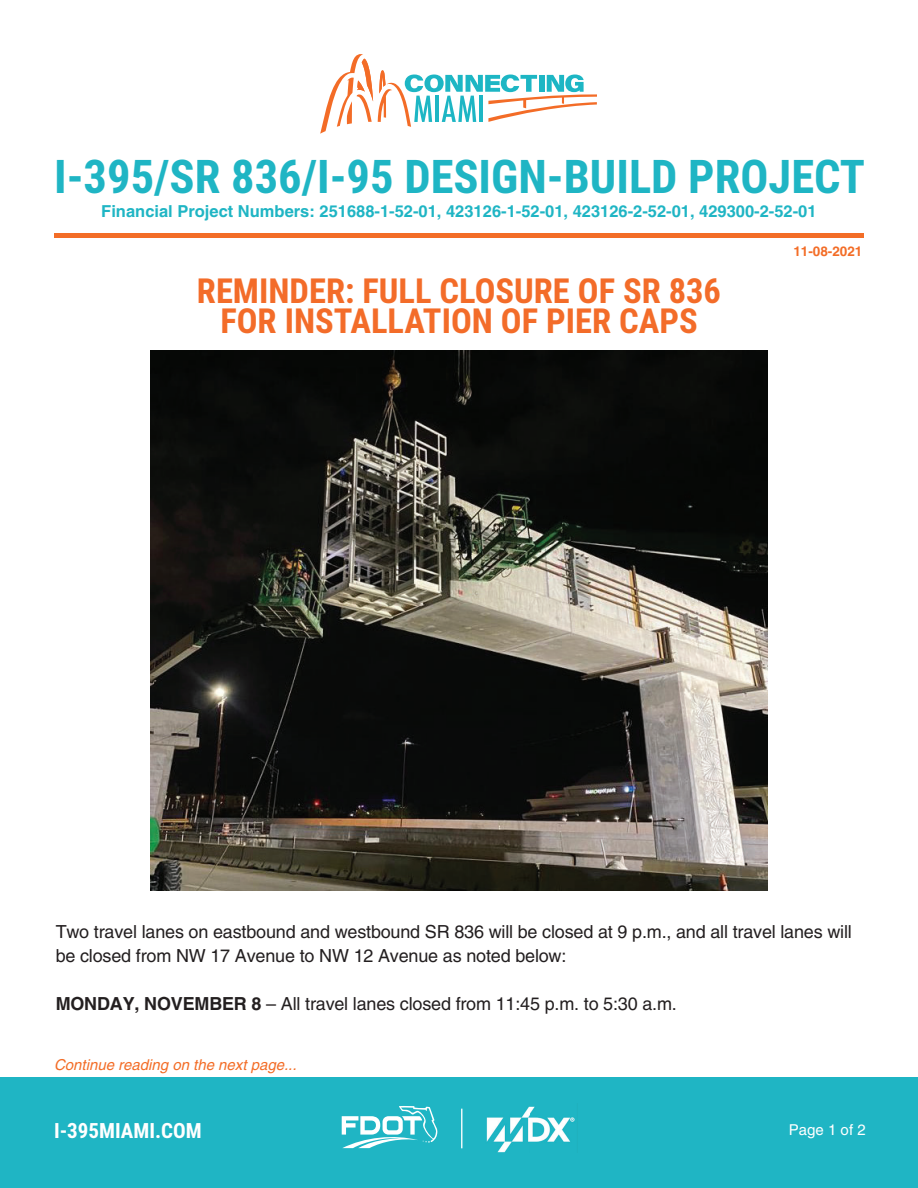
<style>
.page{position:relative;width:918px;height:1188px;background:#fff}
.page>*{position:absolute;margin:0;border:0;box-sizing:border-box;transform-origin:0 0}
.t1{font:700 46.5px "Roboto Condensed";color:#1fb5c4}
.t2{font:700 34.5px/30px "Roboto Condensed";color:#f36c29;text-align:center}
.t3{font:700 21px "Roboto Condensed";color:#fff}
.t4{font:18px/24px "Helvetica";letter-spacing:-.01em;color:#231f20}
.t5{font:700 16.5px "Helvetica";color:#1fb5c4}
.t6{font:italic 15px "Helvetica";color:#f36d27}
.t7{font:15px "Helvetica";color:#fff}
.t8{font:700 13.5px "Helvetica";color:#f36d27}
.s1{font-weight:700}
</style>
<div class="page">
<div style="left:0;top:1077px;width:918px;height:111px;background:#1fb5c4"></div>
<hr style="left:461px;top:1109px;width:1px;height:39px;background:#fff">
<svg style="left:342px;top:1106px;width:95px;height:42px"></svg>
<img style="left:486px;top:1106px;width:89px;height:47px">
<svg style="left:320px;top:54px;width:277px;height:80px"></svg>
<div style="left:54px;top:233px;width:810px;height:5px;background:#f36d27"></div>
<img style="left:151px;top:350px;width:616px;height:541px">
<h1 class="t1" style="left:54px;top:144px;width:813px">I-395/SR 836/I-95 DESIGN-BUILD PROJECT</h1>
<p class="t5" style="left:101px;top:201px;width:717px">Financial Project Numbers: 251688-1-52-01, 423126-1-52-01, 423126-2-52-01, 429300-2-52-01</p>
<h2 class="t2" style="left:197px;top:275px;width:526px">REMINDER: FULL CLOSURE OF SR 836<br>FOR INSTALLATION OF PIER CAPS</h2>
<p class="t8" style="left:793px;top:243px;width:71px">11-08-2021</p>
<p class="t4" style="left:56px;top:919px;width:798px">Two travel lanes on eastbound and westbound SR 836 will be closed at 9 p.m., and all travel lanes will be closed from NW 17 Avenue to NW 12 Avenue as noted below:</p>
<p class="t4" style="left:56px;top:991px;width:623px"><span class="s1">MONDAY, NOVEMBER 8</span> – All travel lanes closed from 11:45 p.m. to 5:30 a.m.</p>
<p class="t6" style="left:54px;top:1056px;width:244px">Continue reading on the next page...</p>
<p class="t3" style="left:54px;top:1116px;width:149px">I-395MIAMI.COM</p>
<p class="t7" style="left:789px;top:1121px;width:78px">Page 1 of 2</p>
</div>
